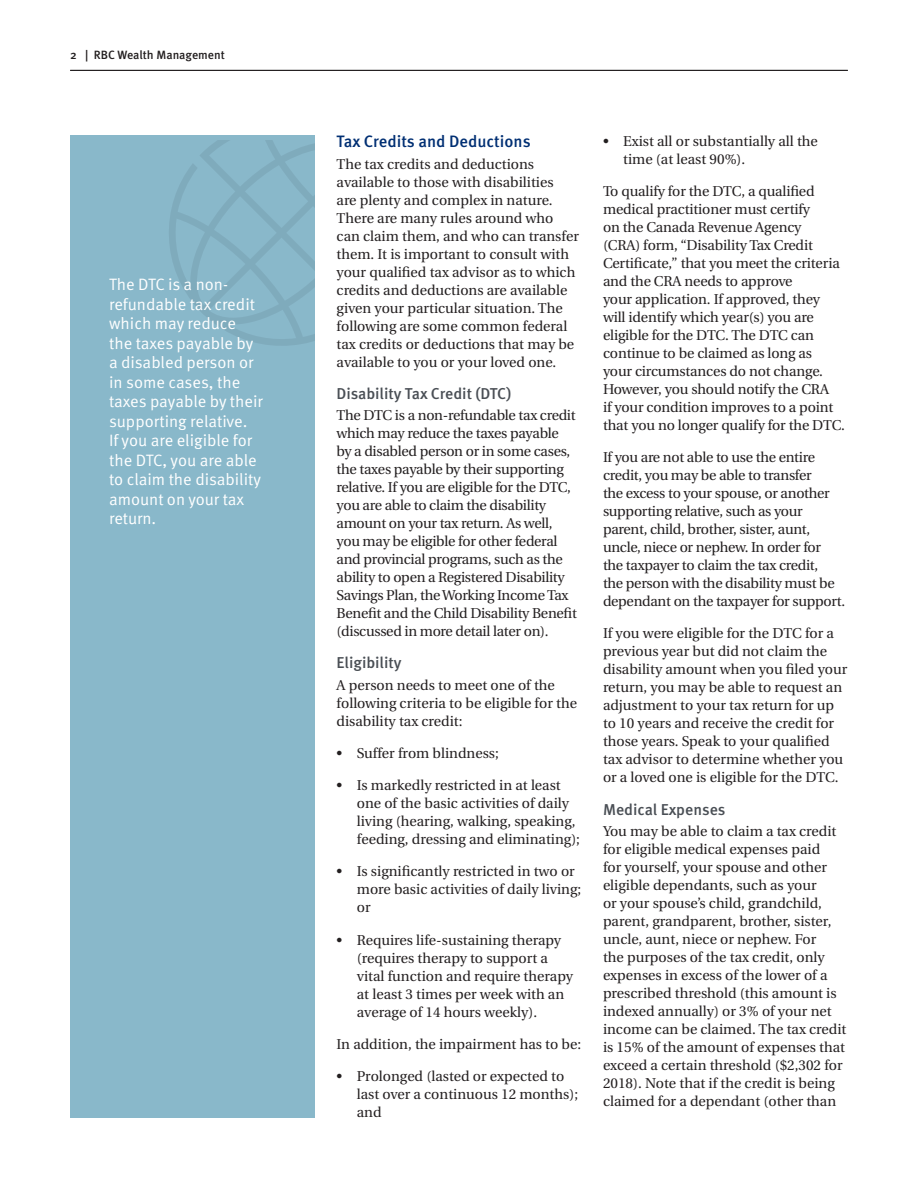
<style>
.page{position:relative;width:918px;height:1188px;background:#fff}
.page>*{position:absolute;margin:0;border:0;box-sizing:border-box;transform-origin:0 0}
._8a_-_callout_white{font:16.5px/19.5px "Meta OT Norm";color:#fff}
._4-Text_Headline{font:500 16.5px "Meta OT";color:#002f73}
._6-Subhead_L1{font:500 15.75px "Meta OT";color:#4a4f55}
._5-Body_Copy{font:14.25px/18px "Utopia";color:#231f20}
._5-Body_Copy-2{font:14.25px/18px "Utopia";letter-spacing:-.02em;color:#231f20}
.t1{font:500 12px "Meta OT";color:#231f20}
</style>
<div class="page">
<hr style="left:70px;top:70px;width:778px;height:1px;background:#231f20">
<div style="left:70px;top:135px;width:245px;height:983px;background:#89b8ca"></div>
<svg style="left:169px;top:140px;width:146px;height:206px"></svg>
<p class="t1" style="left:70px;top:47px;width:156px">2 | RBC Wealth Management</p>
<p class="_8a_-_callout_white" style="left:109px;top:275px;width:155px">The DTC is a non&shy;refundable tax credit which may reduce the taxes payable by a disabled person or in some cases, the taxes payable by their supporting relative.<br>If you are eligible for the DTC, you are able to claim the disability amount on your tax return.</p>
<p class="_4-Text_Headline" style="left:337px;top:131px;width:196px">Tax Credits and Deductions</p>
<p class="_5-Body_Copy" style="left:337px;top:155px;width:244px">The tax credits and deductions available to those with disabilities<br>are plenty and complex in nature.<br>There are many rules around who can claim them, and who can transfer them. It is important to consult with your qualified tax advisor as to which credits and deductions are available given your particular situation. The following are some common federal tax credits or deductions that may be available to you or your loved one.</p>
<p class="_6-Subhead_L1" style="left:337px;top:384px;width:176px">Disability Tax Credit (DTC)</p>
<p class="_5-Body_Copy-2" style="left:337px;top:407px;width:242px">The DTC is a non-refundable tax credit which may reduce the taxes payable by a disabled person or in some cases, the taxes payable by their supporting relative. If you are eligible for the DTC, you are able to claim the disability amount on your tax return. As well, you may be eligible for other federal and provincial programs, such as the ability to open a Registered Disability Savings Plan, the Working Income Tax Benefit and the Child Disability Benefit (discussed in more detail later on).</p>
<p class="_6-Subhead_L1" style="left:337px;top:653px;width:67px">Eligibility</p>
<p class="_5-Body_Copy" style="left:337px;top:676px;width:242px">A person needs to meet one of the following criteria to be eligible for the disability tax credit:</p>
<p class="_5-Body_Copy" style="left:337px;top:744px;width:164px">• Suffer from blindness;</p>
<p class="_5-Body_Copy" style="left:357px;top:777px;width:225px;text-indent:-20px">• Is markedly restricted in at least one of the basic activities of daily living (hearing, walking, speaking, feeding, dressing and eliminating);</p>
<p class="_5-Body_Copy" style="left:357px;top:863px;width:226px;text-indent:-20px">• Is significantly restricted in two or more basic activities of daily living; or</p>
<p class="_5-Body_Copy" style="left:357px;top:931px;width:218px;text-indent:-20px">• Requires life-sustaining therapy (requires therapy to support a vital function and require therapy at least 3 times per week with an average of 14 hours weekly).</p>
<p class="_5-Body_Copy" style="left:337px;top:1035px;width:246px">In addition, the impairment has to be:</p>
<p class="_5-Body_Copy" style="left:357px;top:1068px;width:223px;text-indent:-20px">• Prolonged (lasted or expected to last over a continuous 12 months); and</p>
<p class="_5-Body_Copy" style="left:623px;top:132px;width:196px;text-indent:-20px">• Exist all or substantially all the time (at least 90%).</p>
<p class="_5-Body_Copy" style="left:603px;top:182px;width:244px">To qualify for the DTC, a qualified medical practitioner must certify<br>on the Canada Revenue Agency<br>(CRA) form, “Disability Tax Credit Certificate,” that you meet the criteria and the CRA needs to approve<br>your application. If approved, they will identify which year(s) you are eligible for the DTC. The DTC can continue to be claimed as long as<br>your circumstances do not change.<br>However, you should notify the CRA<br>if your condition improves to a point that you no longer qualify for the DTC.</p>
<p class="_5-Body_Copy-2" style="left:603px;top:449px;width:244px">If you are not able to use the entire credit, you may be able to transfer<br>the excess to your spouse, or another supporting relative, such as your parent, child, brother, sister, aunt, uncle, niece or nephew. In order for<br>the taxpayer to claim the tax credit,<br>the person with the disability must be dependant on the taxpayer for support.</p>
<p class="_5-Body_Copy" style="left:603px;top:625px;width:246px">If you were eligible for the DTC for a previous year but did not claim the disability amount when you filed your return, you may be able to request an adjustment to your tax return for up to 10 years and receive the credit for those years. Speak to your qualified tax advisor to determine whether you or a loved one is eligible for the DTC.</p>
<p class="_6-Subhead_L1" style="left:603px;top:799px;width:124px">Medical Expenses</p>
<p class="_5-Body_Copy" style="left:603px;top:822px;width:245px">You may be able to claim a tax credit for eligible medical expenses paid<br>for yourself, your spouse and other eligible dependants, such as your<br>or your spouse’s child, grandchild, parent, grandparent, brother, sister, uncle, aunt, niece or nephew. For<br>the purposes of the tax credit, only expenses in excess of the lower of a prescribed threshold (this amount is indexed annually) or 3% of your net income can be claimed. The tax credit is 15% of the amount of expenses that exceed a certain threshold ($2,302 for 2018). Note that if the credit is being claimed for a dependant (other than</p>
</div>
